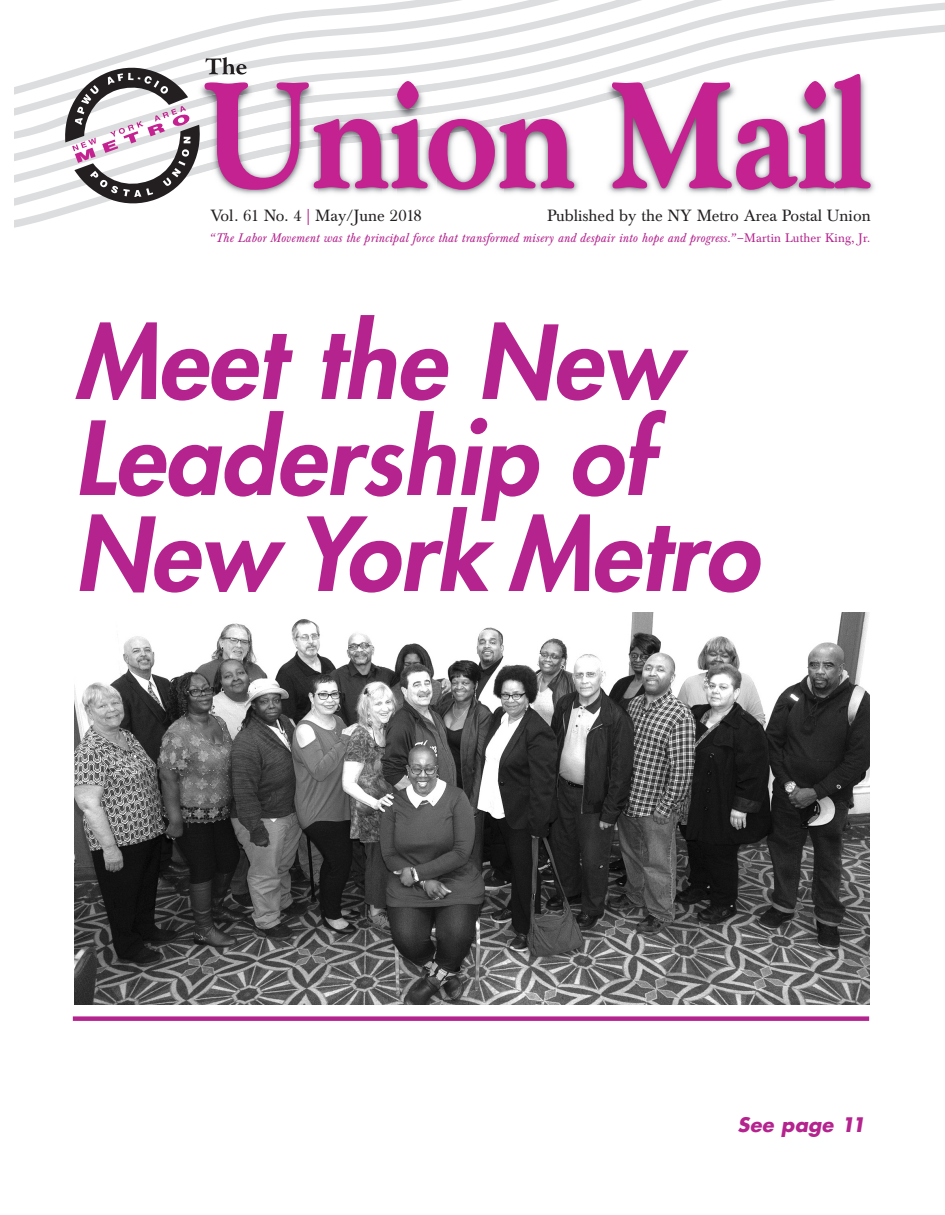
<style>
.page{position:relative;width:945px;height:1215px;background:#fff}
.page>*{position:absolute;margin:0;border:0;box-sizing:border-box;transform-origin:0 0}
.t1{font:italic 800 99px/96px "Futura";color:#b4238e}
.t2{font:italic 700 19.5px "Futura";letter-spacing:.005em;color:#b4238e}
.t3{font:16.05px "Baskerville BE";color:#231f20}
.t4{font:italic 12.3px "Baskerville BE";letter-spacing:.015em;color:#b4238e}
.s1{color:#b4238e}
.s2{font-style:normal}
</style>
<div class="page">
<svg style="left:244px;top:0;width:701px;height:21px"></svg>
<svg style="left:15px;top:21px;width:930px;height:207px"></svg>
<img style="left:575px;top:115px;width:8px;height:83px">
<img style="left:603px;top:101px;width:125px;height:96px">
<img style="left:603px;top:80px;width:8px;height:21px">
<img style="left:728px;top:190px;width:78px;height:8px">
<img style="left:728px;top:190px;width:13px;height:7px">
<img style="left:806px;top:190px;width:21px;height:7px">
<img style="left:791px;top:190px;width:15px;height:7px">
<img style="left:843px;top:73px;width:36px;height:124px">
<img style="left:827px;top:190px;width:16px;height:7px">
<svg style="left:611px;top:73px;width:260px;height:117px"></svg>
<svg style="left:63px;top:57px;width:512px;height:153px"></svg>
<img style="left:74px;top:612px;width:796px;height:393px">
<div style="left:73px;top:1016px;width:796px;height:5px;background:#b4238e"></div>
<h3 class="t3" style="left:210px;top:209px;width:213px">Vol. 61 No. 4 <span class="s1">|</span> May/June 2018</h3>
<h3 class="t3" style="left:547px;top:209px;width:325px">Published by the NY Metro Area Postal Union</h3>
<p class="t4" style="left:209px;top:234px;width:663px">“The Labor Movement was the principal force that transformed misery and despair into hope and progress.”—<span class="s2">Martin Luther King, Jr.</span></p>
<h1 class="t1" style="left:74px;top:322px;width:685px">Meet the New<br>Leadership of<br>New York Metro</h1>
<h2 class="t2" style="left:738px;top:1115px;width:129px">See page 11</h2>
</div>
